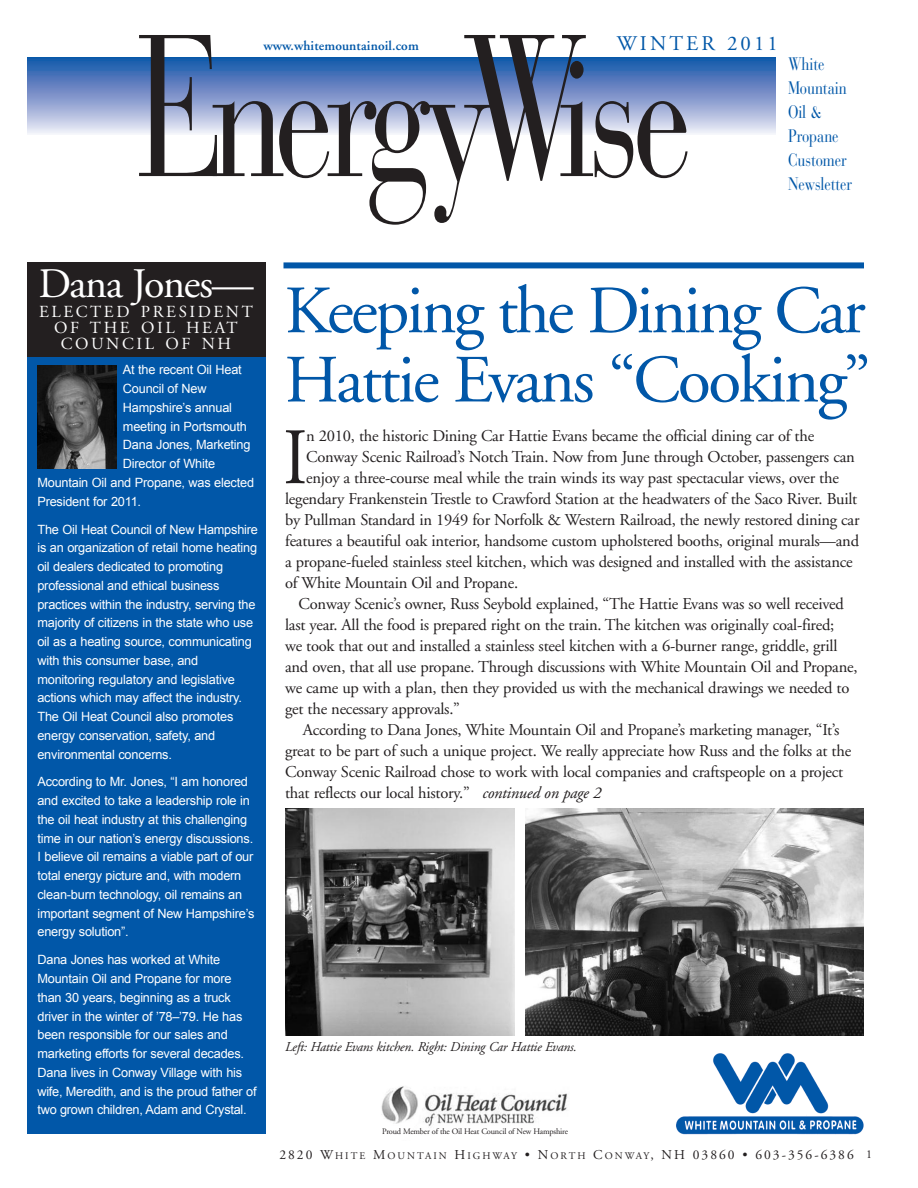
<style>
.page{position:relative;width:918px;height:1188px;background:#fff}
.page>*{position:absolute;margin:0;border:0;box-sizing:border-box;transform-origin:0 0}
.t1{font:173.7px "Bauer Bodoni";letter-spacing:-.055em;color:#231f20;scale:.77 1}
.t2{font:79.8px "Adobe Garamond";color:#231f20;scale:.9 1}
.t3{font:67.5px/69.3px "Adobe Garamond";letter-spacing:-.04em;color:#0157a8}
.t4{font:42px "Adobe Garamond";letter-spacing:-.03em;color:#fff}
.t5{font:20.85px "Adobe Garamond";letter-spacing:.15em;color:#0157a8}
.t6{font:18px/24px "Bauer Bodoni";letter-spacing:-.005em;color:#0157a8;scale:.8 1}
.t7{font:16.8px "Adobe Garamond";letter-spacing:.155em;color:#fff}
.t8{font:16.5px "Adobe Garamond";letter-spacing:-.015em;color:#231f20}
.t9{font:13.5px "Adobe Garamond";letter-spacing:.15em;color:#231f20}
.t10{font:italic 13.5px "Adobe Garamond";letter-spacing:-.015em;color:#231f20}
.t11{font:600 13.5px "Adobe Garamond";letter-spacing:.01em;color:#0157a8}
.t12{font:12.75px/18.8px "Arial";letter-spacing:-.015em;color:#fff}
.t13{font:12px "Adobe Garamond";color:#231f20}
.t14{font:8.4px "Adobe Garamond";letter-spacing:-.02em;color:#231f20}
.s1{font-size:200.4px}
.s2{font-style:italic}
.s3{font-size:10.2px}
</style>
<div class="page">
<div style="left:27px;top:263px;width:238px;height:871px;background:#0157a8"></div>
<div style="left:27px;top:263px;width:238px;height:94px;background:#231f20"></div>
<div style="left:27px;top:57px;width:748px;height:77px;background:linear-gradient(to bottom,#124ea5,#ede5f4)"></div>
<img style="left:676px;top:1053px;width:188px;height:82px">
<div style="left:284px;top:262px;width:580px;height:6px;background:#0157a8"></div>
<img style="left:285px;top:808px;width:230px;height:227px">
<img style="left:525px;top:808px;width:339px;height:227px">
<img style="left:38px;top:366px;width:79px;height:103px">
<img style="left:381px;top:1086px;width:186px;height:40px">
<h1 class="t1" style="left:137px;top:54px;width:722px"><span class="s1">E</span>nergy<span class="s1">W</span>ise</h1>
<p class="t5" style="left:617px;top:35px;width:163px">WINTER 2011</p>
<p class="t11" style="left:263px;top:41px;width:157px">www.whitemountainoil.com</p>
<p class="t6" style="left:788px;top:54px;width:82px">White<br>Mountain<br>Oil &amp;<br>Propane<br>Customer<br>Newsletter</p>
<h3 class="t4" style="left:38px;top:267px;width:217px">Dana Jones—</h3>
<p class="t7" style="left:39px;top:305px;width:92px">ELECTED</p>
<p class="t7" style="left:141px;top:305px;width:114px">PRESIDENT</p>
<p class="t7" style="left:54px;top:321px;width:185px">OF THE OIL HEAT</p>
<p class="t7" style="left:61px;top:337px;width:172px">COUNCIL OF NH</p>
<p class="t12" style="left:123px;top:361px;width:120px">At the recent Oil Heat</p>
<p class="t12" style="left:123px;top:379px;width:85px">Council of New</p>
<p class="t12" style="left:123px;top:398px;width:111px">Hampshire’s annual</p>
<p class="t12" style="left:123px;top:417px;width:126px">meeting in Portsmouth</p>
<p class="t12" style="left:123px;top:436px;width:129px">Dana Jones, Marketing</p>
<p class="t12" style="left:123px;top:454px;width:94px">Director of White</p>
<p class="t12" style="left:37px;top:473px;width:218px">Mountain Oil and Propane, was elected</p>
<p class="t12" style="left:37px;top:492px;width:105px">President for 2011.</p>
<p class="t12" style="left:37px;top:520px;width:222px">The Oil Heat Council of New Hampshire is an organization of retail home heating oil dealers dedicated to promoting professional and ethical business practices within the industry, serving the majority of citizens in the state who use oil as a heating source, communicating with this consumer base, and monitoring regulatory and legislative actions which may affect the industry.<br>The Oil Heat Council also promotes energy conservation, safety, and environmental concerns.</p>
<p class="t12" style="left:37px;top:773px;width:218px">According to Mr. Jones, “I am honored and excited to take a leadership role in the oil heat industry at this challenging time in our nation’s energy discussions.<br>I believe oil remains a viable part of our total energy picture and, with modern clean-burn technology, oil remains an important segment of New Hampshire’s energy solution”.</p>
<p class="t12" style="left:37px;top:951px;width:221px">Dana Jones has worked at White Mountain Oil and Propane for more than 30 years, beginning as a truck driver in the winter of ’78–’79. He has been responsible for our sales and marketing efforts for several decades.<br>Dana lives in Conway Village with his wife, Meredith, and is the proud father of two grown children, Adam and Crystal.</p>
<h3 class="t3" style="left:285px;top:282px;width:588px">Keeping the Dining Car<br>Hattie Evans “Cooking”</h3>
<h2 class="t2" style="left:283px;top:426px;width:28px">I</h2>
<p class="t8" style="left:306px;top:429px;width:510px">n 2010, the historic Dining Car Hattie Evans became the official dining car of the</p>
<p class="t8" style="left:306px;top:450px;width:550px">Conway Scenic Railroad’s Notch Train. Now from June through October, passengers can</p>
<p class="t8" style="left:306px;top:471px;width:534px">enjoy a three-course meal while the train winds its way past spectacular views, over the</p>
<p class="t8" style="left:285px;top:492px;width:574px">legendary Frankenstein Trestle to Crawford Station at the headwaters of the Saco River. Built</p>
<p class="t8" style="left:285px;top:513px;width:576px">by Pullman Standard in 1949 for Norfolk &amp; Western Railroad, the newly restored dining car</p>
<p class="t8" style="left:285px;top:534px;width:575px">features a beautiful oak interior, handsome custom upholstered booths, original murals—and</p>
<p class="t8" style="left:285px;top:555px;width:569px">a propane-fueled stainless steel kitchen, which was designed and installed with the assistance</p>
<p class="t8" style="left:285px;top:576px;width:234px">of White Mountain Oil and Propane.</p>
<p class="t8" style="left:299px;top:597px;width:547px">Conway Scenic’s owner, Russ Seybold explained, “The Hattie Evans was so well received</p>
<p class="t8" style="left:285px;top:618px;width:551px">last year. All the food is prepared right on the train. The kitchen was originally coal-fired;</p>
<p class="t8" style="left:285px;top:639px;width:554px">we took that out and installed a stainless steel kitchen with a 6-burner range, griddle, grill</p>
<p class="t8" style="left:285px;top:660px;width:574px">and oven, that all use propane. Through discussions with White Mountain Oil and Propane,</p>
<p class="t8" style="left:285px;top:681px;width:566px">we came up with a plan, then they provided us with the mechanical drawings we needed to</p>
<p class="t8" style="left:285px;top:702px;width:176px">get the necessary approvals.”</p>
<p class="t8" style="left:303px;top:723px;width:538px">According to Dana Jones, White Mountain Oil and Propane’s marketing manager, “It’s</p>
<p class="t8" style="left:285px;top:744px;width:568px">great to be part of such a unique project. We really appreciate how Russ and the folks at the</p>
<p class="t8" style="left:285px;top:765px;width:560px">Conway Scenic Railroad chose to work with local companies and craftspeople on a project</p>
<p class="t8" style="left:285px;top:786px;width:318px">that reflects our local history.” <span class="s2">continued on page 2</span></p>
<p class="t10" style="left:285px;top:1041px;width:293px">Left: Hattie Evans kitchen. Right: Dining Car Hattie Evans.</p>
<p class="t14" style="left:382px;top:1128px;width:187px">Proud Member of the Oil Heat Council of New Hampshire</p>
<p class="t9" style="left:279px;top:1149px;width:576px">2820 W<span class="s3">HITE</span> M<span class="s3">OUNTAIN</span> H<span class="s3">IGHWAY</span> • N<span class="s3">ORTH</span> C<span class="s3">ONWAY</span>, NH 03860 • 603-356-6386</p>
<p class="t13" style="left:866px;top:1150px;width:7px">1</p>
</div>
